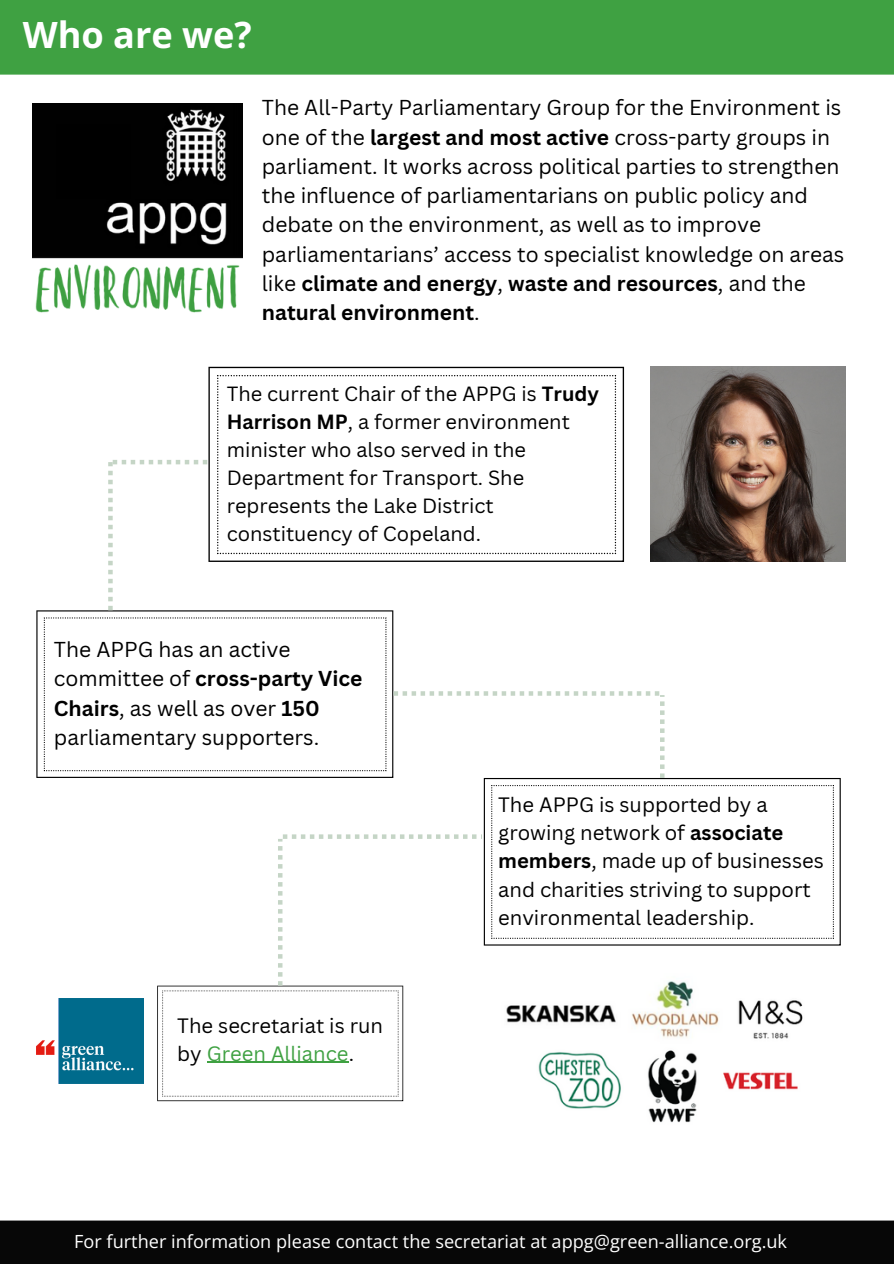
<style>
.page{position:relative;width:894px;height:1264px;background:#fff}
.page>*{position:absolute;margin:0;border:0;box-sizing:border-box;transform-origin:0 0}
.t1{font:700 36.15px "Open Sans";color:#fff}
.t2{font:21px/29.2px "Canva Sans";color:#000}
.t3{font:20.25px/28.2px "Canva Sans";color:#000}
.t4{font:19.95px/27.9px "Canva Sans";color:#000}
.t5{font:18.15px "Open Sans";color:#fff}
.s1{font-weight:700}
.s2{color:#3fa142}
</style>
<div class="page">
<img style="left:32px;top:103px;width:211px;height:210px">
<div style="left:0;top:1220px;width:893px;height:43px;background:#070707"></div>
<svg style="left:208px;top:367px;width:416px;height:194px"></svg>
<svg style="left:217px;top:375px;width:399px;height:179px"></svg>
<div style="left:0;top:0;width:893px;height:75px;background:#3fa142"></div>
<img style="left:36px;top:998px;width:107px;height:85px">
<svg style="left:36px;top:610px;width:357px;height:168px"></svg>
<svg style="left:44px;top:617px;width:342px;height:154px"></svg>
<svg style="left:483px;top:778px;width:357px;height:167px"></svg>
<svg style="left:491px;top:785px;width:342px;height:153px"></svg>
<svg style="left:108px;top:460px;width:99px;height:150px"></svg>
<svg style="left:393px;top:691px;width:271px;height:87px"></svg>
<svg style="left:157px;top:834px;width:325px;height:267px"></svg>
<img style="left:506px;top:981px;width:297px;height:142px">
<img style="left:650px;top:367px;width:194px;height:194px">
<hr style="left:207px;top:1061px;width:141px;height:1px;background:#3fa142">
<h2 class="t1" style="left:23px;top:9px;width:230px">Who are we?</h2>
<p class="t2" style="left:262px;top:92px;width:583px">The All-Party Parliamentary Group for the Environment is one of the <span class="s1">largest and most active</span> cross-party groups in parliament. It works across political parties to strengthen the influence of parliamentarians on public policy and debate on the environment, as well as to improve parliamentarians’ access to specialist knowledge on areas like <span class="s1">climate and energy</span>, <span class="s1">waste and resources</span>, and the <span class="s1">natural environment</span>.</p>
<p class="t4" style="left:226px;top:379px;width:374px">The current Chair of the APPG is <span class="s1">Trudy<br>Harrison MP</span>, a former environment minister who also served in the<br>Department for Transport. She represents the Lake District constituency of Copeland.</p>
<h2 class="t2" style="left:54px;top:634px;width:310px">The APPG has an active committee of <span class="s1">cross-party Vice<br>Chairs</span>, as well as over <span class="s1">150 </span>parliamentary supporters.</h2>
<h2 class="t3" style="left:177px;top:1010px;width:207px">The secretariat is run by <span class="s2">Green Alliance</span>.</h2>
<p class="t3" style="left:498px;top:790px;width:327px">The APPG is supported by a growing network of <span class="s1">associate members</span>, made up of businesses and charities striving to support environmental leadership.</p>
<p class="t5" style="left:74px;top:1228px;width:714px">For further information please contact the secretariat at appg@green-alliance.org.uk</p>
</div>
